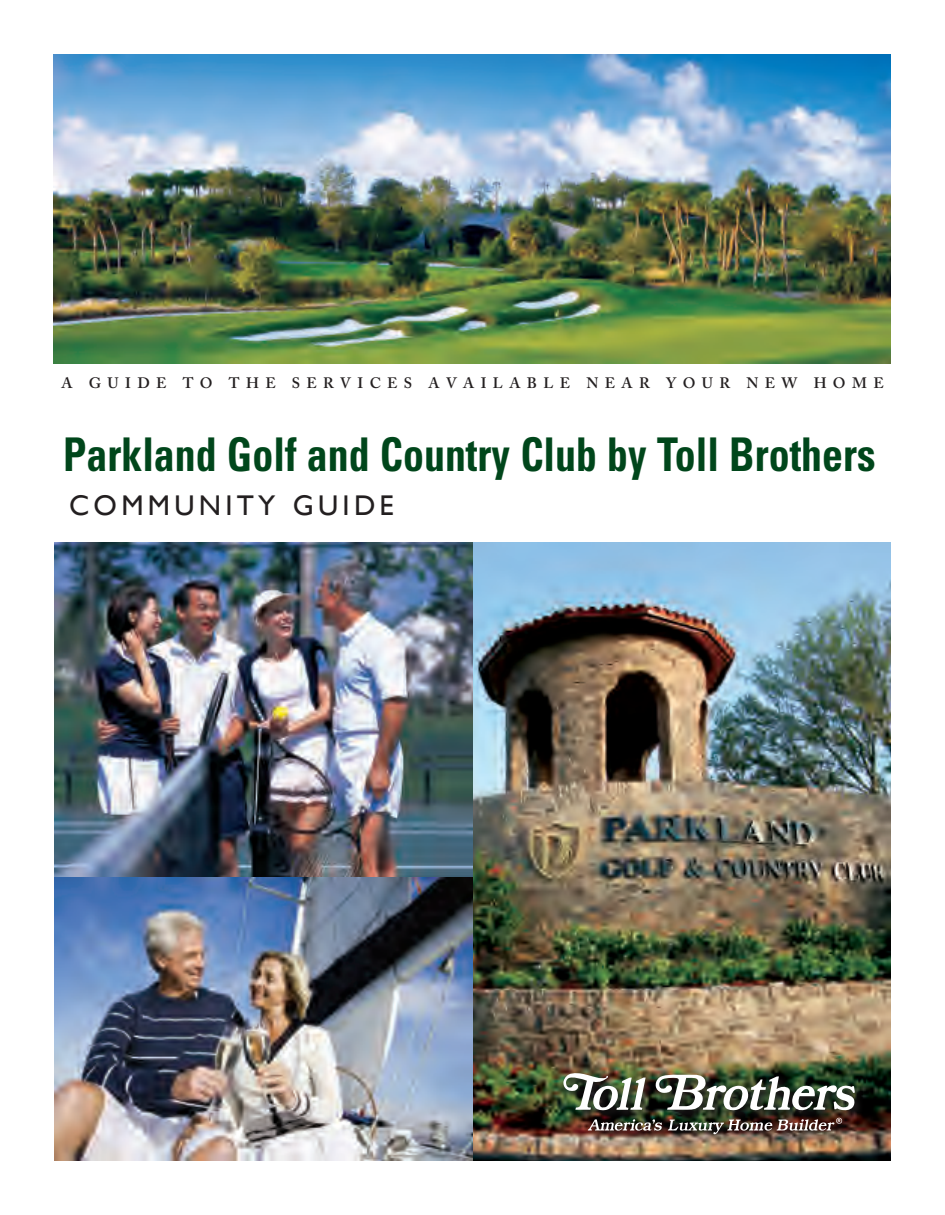
<style>
.page{position:relative;width:945px;height:1215px;background:#fff}
.page>*{position:absolute;margin:0;border:0;box-sizing:border-box;transform-origin:0 0}
.t1{font:700 condensed 46.5px "Univers";color:#00461b;scale:.9 1}
.t2{font:28.5px "Gill Sans";letter-spacing:.15em;color:#231f20}
.t3{font:15px "Adobe Caslon Semibold SC";letter-spacing:.425em;color:#231f20}
</style>
<div class="page">
<img style="left:54px;top:54px;width:837px;height:309px">
<img style="left:54px;top:543px;width:837px;height:618px">
<img style="left:560px;top:1070px;width:305px;height:75px">
<img style="left:563px;top:1072px;width:292px;height:62px">
<p class="t3" style="left:61px;top:374px;width:824px">A GUIDE TO THE SERVICES AVAILABLE NEAR YOUR NEW HOME</p>
<h1 class="t1" style="left:63px;top:426px;width:904px">Parkland Golf and Country Club by Toll Brothers</h1>
<h2 class="t2" style="left:69px;top:489px;width:326px">COMMUNITY GUIDE</h2>
</div>
